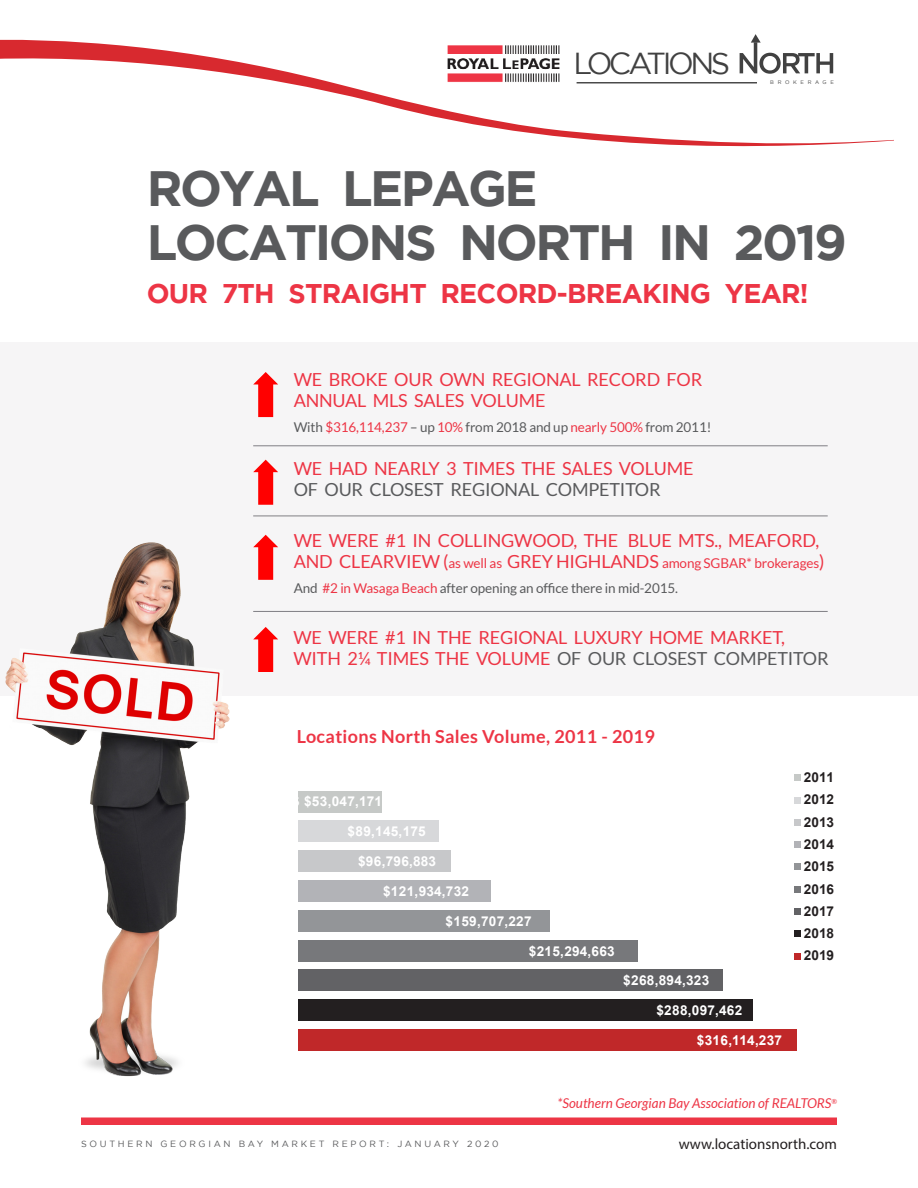
<style>
.page{position:relative;width:918px;height:1188px;background:#fff}
.page>*{position:absolute;margin:0;border:0;box-sizing:border-box;transform-origin:0 0}
.t1{font:700 49.5px/54px "Gotham";letter-spacing:-.05em;color:#595a5c}
.t2{font:30.3px "Gotham";letter-spacing:-.115em;color:#414141}
.t3{font:700 27px "Gotham";letter-spacing:-.03em;color:#ed3545}
.t4{font:18px/21px "Lato";letter-spacing:-.01em;color:#ed3545}
.t5{font:700 18px "Lato";letter-spacing:.02em;color:#ed3545}
.t6{font:15px "Myriad Pro";color:#231f20}
.t7{font:700 13.65px "Arial";letter-spacing:.025em;color:#fff}
.t8{font:700 13.65px/22.4px "Arial";letter-spacing:.005em;color:#231f20;text-align:justify}
.t9{font:13.5px "Lato";letter-spacing:-.01em;color:#595a5c}
.t10{font:13.5px "Lato";letter-spacing:-.01em;color:#ed3545}
.t11{font:italic 13.5px "Lato";color:#ed3545}
.t12{font:9px "Gotham";letter-spacing:.3em;color:#595a5c}
.t13{font:5.25px "Gotham";letter-spacing:.7em;color:#414141}
.s1{color:#ed3545}
.s2{color:#595a5c}
.s3{font-size:18px}
</style>
<div class="page">
<div style="left:81px;top:1118px;width:756px;height:7px;background:#ed3545"></div>
<div style="left:299px;top:791px;width:83px;height:21px;background:#c6c9c7"></div>
<div style="left:299px;top:821px;width:140px;height:21px;background:#d7d8da"></div>
<div style="left:299px;top:851px;width:152px;height:21px;background:#c7c8ca"></div>
<div style="left:299px;top:880px;width:192px;height:22px;background:#b2b3b7"></div>
<div style="left:299px;top:910px;width:251px;height:21px;background:#939598"></div>
<div style="left:299px;top:940px;width:339px;height:21px;background:#77787b"></div>
<div style="left:299px;top:970px;width:424px;height:21px;background:#626265"></div>
<div style="left:299px;top:999px;width:454px;height:22px;background:#231f20"></div>
<div style="left:299px;top:1029px;width:498px;height:22px;background:#c02829"></div>
<div style="left:794px;top:774px;width:7px;height:7px;background:#c6c9c7"></div>
<div style="left:794px;top:797px;width:7px;height:6px;background:#d7d8da"></div>
<div style="left:794px;top:819px;width:7px;height:7px;background:#c7c8ca"></div>
<div style="left:794px;top:841px;width:7px;height:7px;background:#b2b3b7"></div>
<div style="left:794px;top:863px;width:7px;height:7px;background:#939598"></div>
<div style="left:794px;top:886px;width:7px;height:7px;background:#77787b"></div>
<div style="left:794px;top:908px;width:7px;height:7px;background:#626265"></div>
<div style="left:794px;top:930px;width:7px;height:7px;background:#231f20"></div>
<div style="left:794px;top:953px;width:7px;height:6px;background:#c02829"></div>
<div style="left:0;top:342px;width:918px;height:354px;background:#f6f5f6"></div>
<img style="left:5px;top:542px;width:225px;height:535px">
<hr style="left:253px;top:516px;width:575px;height:1px;background:#807f84">
<hr style="left:253px;top:445px;width:575px;height:1px;background:#807f84">
<svg style="left:253px;top:460px;width:25px;height:45px"></svg>
<svg style="left:253px;top:535px;width:25px;height:45px"></svg>
<svg style="left:253px;top:372px;width:25px;height:45px"></svg>
<hr style="left:253px;top:611px;width:575px;height:1px;background:#807f84">
<svg style="left:253px;top:627px;width:25px;height:45px"></svg>
<svg style="left:0;top:37px;width:894px;height:110px"></svg>
<h2 class="t2" style="left:573px;top:46px;width:158px">LOCATIONS</h2>
<p class="t13" style="left:770px;top:80px;width:65px">BROKERAGE</p>
<p class="t1" style="left:147px;top:160px;width:702px">ROYAL LEPAGE<br>LOCATIONS NORTH IN 2019</p>
<p class="t3" style="left:147px;top:277px;width:663px">OUR 7TH STRAIGHT RECORD-BREAKING YEAR!</p>
<p class="t4" style="left:294px;top:369px;width:410px">WE BROKE OUR OWN REGIONAL RECORD FOR<br>ANNUAL MLS SALES VOLUME</p>
<p class="t9" style="left:294px;top:420px;width:419px">With <span class="s1">$316,114,237</span> – up <span class="s1">10%</span> from 2018 and up <span class="s1">nearly 500%</span> from 2011!</p>
<p class="t4" style="left:294px;top:457px;width:401px">WE HAD NEARLY 3 TIMES THE SALES VOLUME<br><span class="s2">OF OUR CLOSEST REGIONAL COMPETITOR</span></p>
<p class="t4" style="left:294px;top:530px;width:527px">WE WERE #1 IN COLLINGWOOD, THE BLUE MTS., MEAFORD,</p>
<p class="t10" style="left:294px;top:555px;width:532px"><span class="s3">AND CLEARVIEW (</span>as well as <span class="s3">GREY HIGHLANDS</span> among SGBAR* brokerages<span class="s3">)</span></p>
<p class="t9" style="left:294px;top:581px;width:386px">And <span class="s1">#2 in Wasaga Beach</span> after opening an office there in mid-2015.</p>
<p class="t4" style="left:293px;top:626px;width:537px">WE WERE #1 IN THE REGIONAL LUXURY HOME MARKET,<br>WITH 2¼ TIMES THE VOLUME <span class="s2">OF OUR CLOSEST COMPETITOR</span></p>
<p class="t5" style="left:297px;top:727px;width:360px">Locations North Sales Volume, 2011 - 2019</p>
<p class="t7" style="left:292px;top:792px;width:91px">$ $53,047,171</p>
<p class="t7" style="left:348px;top:822px;width:80px">$89,145,175</p>
<p class="t7" style="left:358px;top:852px;width:80px">$96,796,883</p>
<p class="t7" style="left:383px;top:882px;width:88px">$121,934,732</p>
<p class="t7" style="left:446px;top:911px;width:88px">$159,707,227</p>
<p class="t7" style="left:529px;top:941px;width:88px">$215,294,663</p>
<p class="t7" style="left:623px;top:971px;width:88px">$268,894,323</p>
<p class="t7" style="left:656px;top:1001px;width:88px">$288,097,462</p>
<p class="t7" style="left:697px;top:1031px;width:87px">$316,114,237</p>
<p class="t8" style="left:804px;top:766px;width:32px">2011<br>2012<br>2013<br>2014<br>2015<br>2016<br>2017<br>2018<br>2019</p>
<p class="t11" style="left:558px;top:1096px;width:281px">*Southern Georgian Bay Association of REALTORS<sup>®</sup></p>
<p class="t12" style="left:81px;top:1139px;width:419px">SOUTHERN GEORGIAN BAY MARKET REPORT: JANUARY 2020</p>
<p class="t6" style="left:679px;top:1134px;width:160px">www.locationsnorth.com</p>
</div>
